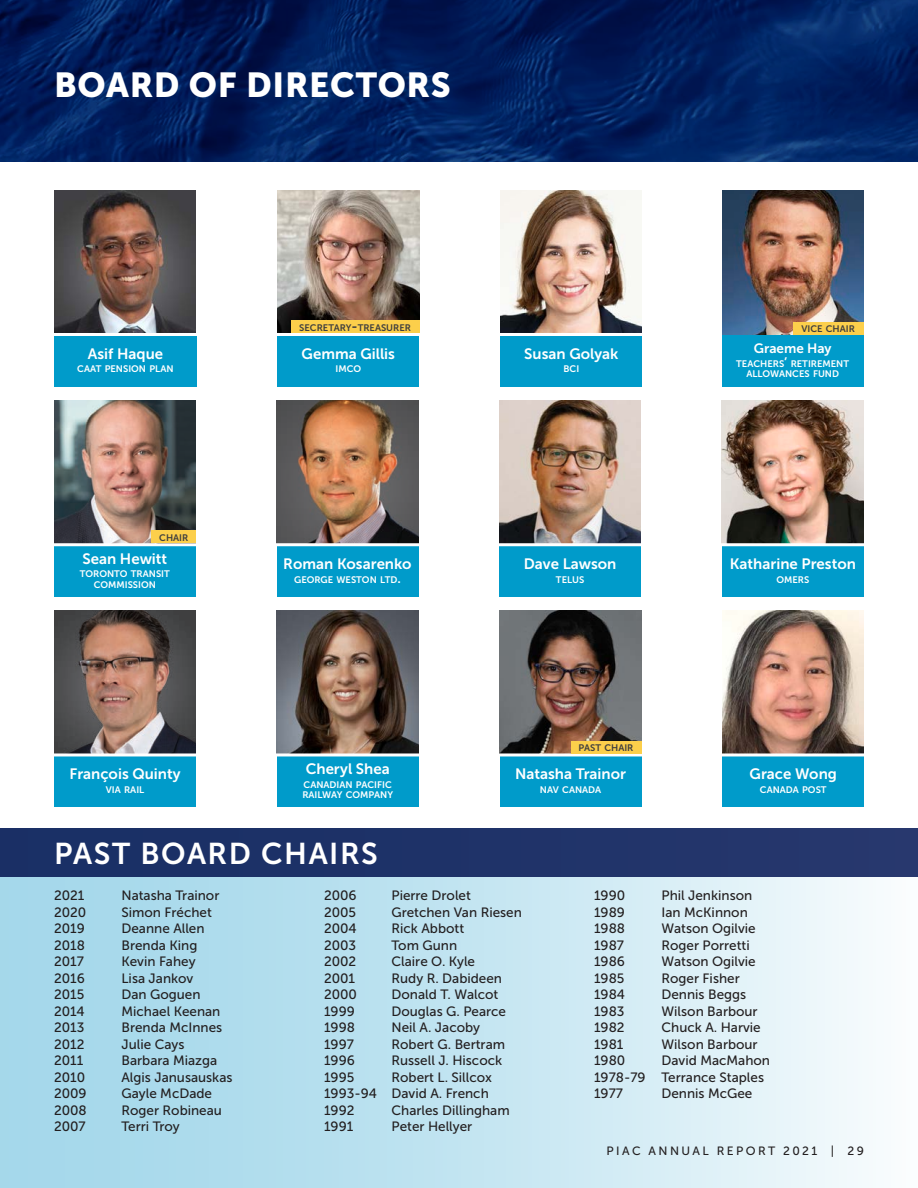
<style>
.page{position:relative;width:918px;height:1188px;background:#fff}
.page>*{position:absolute;margin:0;border:0;box-sizing:border-box;transform-origin:0 0}
.Reverse_header{font:34.5px "Museo Sans 900";letter-spacing:.02em;color:#fff}
.Sub_Head_2{font:30px "Museo Sans 700";letter-spacing:.05em;color:#fff}
.t1{font:15px "Museo Sans 700";color:#fff}
.t2{font:13.5px "Museo Sans 500";color:#231f20}
.t3{font:13.5px "Museo Sans 700";color:#fff}
.t4{font:12px "Museo Sans 500";letter-spacing:.2em;color:#231f20}
.t5{font:9.45px/10.5px "Museo Sans 700";color:#fff;text-align:center}
.t6{font:9.45px "Museo Sans 700";color:#3e3e3f}
.s1{font-size:13.5px}
</style>
<div class="page">
<div style="left:0;top:828px;width:918px;height:360px;background:linear-gradient(to right,#9ad3e8,#f3f9fc)"></div>
<svg style="left:0;top:0;width:918px;height:162px;background:#011e5b"></svg>
<div style="left:278px;top:333px;width:141px;height:54px;background:#009bca"></div>
<div style="left:501px;top:333px;width:141px;height:54px;background:#009bca"></div>
<div style="left:54px;top:333px;width:143px;height:54px;background:#009bca"></div>
<img style="left:278px;top:191px;width:141px;height:142px">
<img style="left:500px;top:190px;width:142px;height:143px">
<img style="left:54px;top:191px;width:142px;height:142px">
<hr style="left:0;top:333px;width:918px;height:3px;background:#fff">
<div style="left:54px;top:543px;width:142px;height:54px;background:#009bca"></div>
<img style="left:54px;top:401px;width:142px;height:142px">
<div style="left:722px;top:333px;width:142px;height:54px;background:#009bca"></div>
<img style="left:722px;top:190px;width:142px;height:144px">
<div style="left:277px;top:543px;width:141px;height:54px;background:#009bca"></div>
<img style="left:277px;top:401px;width:141px;height:142px">
<div style="left:499px;top:543px;width:142px;height:54px;background:#009bca"></div>
<img style="left:499px;top:401px;width:142px;height:142px">
<div style="left:500px;top:753px;width:141px;height:54px;background:#009bca"></div>
<img style="left:500px;top:611px;width:141px;height:142px">
<div style="left:723px;top:753px;width:141px;height:54px;background:#009bca"></div>
<img style="left:722px;top:611px;width:142px;height:142px">
<div style="left:277px;top:753px;width:142px;height:54px;background:#009bca"></div>
<div style="left:54px;top:753px;width:142px;height:54px;background:#009bca"></div>
<img style="left:277px;top:611px;width:142px;height:142px">
<img style="left:54px;top:611px;width:142px;height:142px">
<div style="left:722px;top:543px;width:142px;height:54px;background:#009bca"></div>
<img style="left:722px;top:401px;width:142px;height:142px">
<hr style="left:0;top:753px;width:918px;height:3px;background:#fff">
<hr style="left:0;top:543px;width:918px;height:3px;background:#fff">
<div style="left:793px;top:322px;width:71px;height:13px;background:#fccf4b"></div>
<div style="left:571px;top:741px;width:70px;height:12px;background:#fccf4b"></div>
<div style="left:152px;top:531px;width:44px;height:12px;background:#fccf4b"></div>
<div style="left:291px;top:320px;width:128px;height:13px;background:#fccf4b"></div>
<div style="left:0;top:828px;width:918px;height:49px;background:#1e3268"></div>
<p class="Reverse_header" style="left:54px;top:65px;width:398px">BOARD OF DIRECTORS</p>
<p class="t6" style="left:299px;top:322px;width:113px">SECRETARY<span class="s1">-</span>TREASURER</p>
<p class="t6" style="left:801px;top:324px;width:55px">VICE CHAIR</p>
<p class="t1" style="left:88px;top:345px;width:77px">Asif Haque</p>
<p class="t5" style="left:77px;top:364px;width:98px">CAAT PENSION PLAN</p>
<p class="t1" style="left:302px;top:345px;width:95px">Gemma Gillis</p>
<p class="t5" style="left:336px;top:364px;width:27px">IMCO</p>
<p class="t1" style="left:524px;top:345px;width:96px">Susan Golyak</p>
<p class="t5" style="left:564px;top:364px;width:17px">BCI</p>
<p class="t3" style="left:754px;top:341px;width:79px">Graeme Hay</p>
<p class="t5" style="left:736px;top:358px;width:114px">TEACHERS<span class="s1">’</span> RETIREMENT<br>ALLOWANCES FUND</p>
<p class="t6" style="left:159px;top:532px;width:31px">CHAIR</p>
<p class="t1" style="left:82px;top:550px;width:86px">Sean Hewitt</p>
<p class="t5" style="left:80px;top:569px;width:92px">TORONTO TRANSIT<br>COMMISSION</p>
<p class="t1" style="left:283px;top:556px;width:130px">Roman Kosarenko</p>
<p class="t5" style="left:294px;top:574px;width:108px">GEORGE WESTON LTD<span class="s1">.</span></p>
<p class="t1" style="left:524px;top:556px;width:94px">Dave Lawson</p>
<p class="t5" style="left:556px;top:574px;width:30px">TELUS</p>
<p class="t1" style="left:730px;top:556px;width:127px">Katharine Preston</p>
<p class="t5" style="left:776px;top:574px;width:34px">OMERS</p>
<p class="t6" style="left:579px;top:742px;width:56px">PAST CHAIR</p>
<p class="t1" style="left:70px;top:766px;width:113px">François Quinty</p>
<p class="t5" style="left:106px;top:784px;width:40px">VIA RAIL</p>
<p class="t1" style="left:306px;top:761px;width:86px">Cheryl Shea</p>
<p class="t5" style="left:302px;top:779px;width:92px;text-align:left">CANADIAN PACIFIC<br>RAILWAY COMPANY</p>
<p class="t1" style="left:515px;top:766px;width:112px">Natasha Trainor</p>
<p class="t5" style="left:540px;top:784px;width:63px">NAV CANADA</p>
<p class="t1" style="left:750px;top:766px;width:89px">Grace Wong</p>
<p class="t5" style="left:760px;top:784px;width:68px">CANADA POST</p>
<p class="Sub_Head_2" style="left:54px;top:836px;width:325px">PAST BOARD CHAIRS</p>
<p class="t2" style="left:54px;top:888px;width:32px">2021</p>
<p class="t2" style="left:122px;top:888px;width:99px">Natasha Trainor</p>
<p class="t2" style="left:54px;top:905px;width:34px">2020</p>
<p class="t2" style="left:122px;top:905px;width:92px">Simon Fréchet</p>
<p class="t2" style="left:54px;top:921px;width:32px">2019</p>
<p class="t2" style="left:122px;top:921px;width:85px">Deanne Allen</p>
<p class="t2" style="left:54px;top:938px;width:32px">2018</p>
<p class="t2" style="left:122px;top:938px;width:77px">Brenda King</p>
<p class="t2" style="left:54px;top:954px;width:31px">2017</p>
<p class="t2" style="left:122px;top:954px;width:76px">Kevin Fahey</p>
<p class="t2" style="left:54px;top:971px;width:32px">2016</p>
<p class="t2" style="left:122px;top:971px;width:73px">Lisa Jankov</p>
<p class="t2" style="left:54px;top:987px;width:32px">2015</p>
<p class="t2" style="left:122px;top:987px;width:81px">Dan Goguen</p>
<p class="t2" style="left:54px;top:1004px;width:32px">2014</p>
<p class="t2" style="left:122px;top:1004px;width:100px">Michael Keenan</p>
<p class="t2" style="left:54px;top:1020px;width:32px">2013</p>
<p class="t2" style="left:122px;top:1020px;width:102px">Brenda McInnes</p>
<p class="t2" style="left:54px;top:1037px;width:32px">2012</p>
<p class="t2" style="left:122px;top:1037px;width:65px">Julie Cays</p>
<p class="t2" style="left:54px;top:1053px;width:31px">2011</p>
<p class="t2" style="left:122px;top:1053px;width:97px">Barbara Miazga</p>
<p class="t2" style="left:54px;top:1070px;width:33px">2010</p>
<p class="t2" style="left:122px;top:1070px;width:113px">Algis Janusauskas</p>
<p class="t2" style="left:54px;top:1086px;width:34px">2009</p>
<p class="t2" style="left:122px;top:1086px;width:92px">Gayle McDade</p>
<p class="t2" style="left:54px;top:1103px;width:34px">2008</p>
<p class="t2" style="left:122px;top:1103px;width:102px">Roger Robineau</p>
<p class="t2" style="left:54px;top:1119px;width:33px">2007</p>
<p class="t2" style="left:122px;top:1119px;width:60px">Terri Troy</p>
<p class="t2" style="left:324px;top:888px;width:34px">2006</p>
<p class="t2" style="left:392px;top:888px;width:81px">Pierre Drolet</p>
<p class="t2" style="left:324px;top:905px;width:34px">2005</p>
<p class="t2" style="left:392px;top:905px;width:132px">Gretchen Van Riesen</p>
<p class="t2" style="left:324px;top:921px;width:34px">2004</p>
<p class="t2" style="left:392px;top:921px;width:74px">Rick Abbott</p>
<p class="t2" style="left:324px;top:938px;width:34px">2003</p>
<p class="t2" style="left:392px;top:938px;width:67px">Tom Gunn</p>
<p class="t2" style="left:324px;top:954px;width:34px">2002</p>
<p class="t2" style="left:392px;top:954px;width:85px">Claire O. Kyle</p>
<p class="t2" style="left:324px;top:971px;width:33px">2001</p>
<p class="t2" style="left:392px;top:971px;width:112px">Rudy R. Dabideen</p>
<p class="t2" style="left:324px;top:987px;width:35px">2000</p>
<p class="t2" style="left:392px;top:987px;width:108px">Donald T. Walcot</p>
<p class="t2" style="left:324px;top:1004px;width:32px">1999</p>
<p class="t2" style="left:392px;top:1004px;width:116px">Douglas G. Pearce</p>
<p class="t2" style="left:324px;top:1020px;width:32px">1998</p>
<p class="t2" style="left:392px;top:1020px;width:90px">Neil A. Jacoby</p>
<p class="t2" style="left:324px;top:1037px;width:31px">1997</p>
<p class="t2" style="left:392px;top:1037px;width:115px">Robert G. Bertram</p>
<p class="t2" style="left:324px;top:1053px;width:32px">1996</p>
<p class="t2" style="left:392px;top:1053px;width:112px">Russell J. Hiscock</p>
<p class="t2" style="left:324px;top:1070px;width:32px">1995</p>
<p class="t2" style="left:392px;top:1070px;width:102px">Robert L. Sillcox</p>
<p class="t2" style="left:324px;top:1086px;width:166px">1993-94 David A. French</p>
<p class="t2" style="left:324px;top:1103px;width:32px">1992</p>
<p class="t2" style="left:392px;top:1103px;width:120px">Charles Dillingham</p>
<p class="t2" style="left:324px;top:1119px;width:31px">1991</p>
<p class="t2" style="left:392px;top:1119px;width:82px">Peter Hellyer</p>
<p class="t2" style="left:594px;top:888px;width:33px">1990</p>
<p class="t2" style="left:662px;top:888px;width:92px">Phil Jenkinson</p>
<p class="t2" style="left:594px;top:905px;width:32px">1989</p>
<p class="t2" style="left:662px;top:905px;width:88px">Ian McKinnon</p>
<p class="t2" style="left:594px;top:921px;width:33px">1988</p>
<p class="t2" style="left:662px;top:921px;width:96px">Watson Ogilvie</p>
<p class="t2" style="left:594px;top:938px;width:32px">1987</p>
<p class="t2" style="left:662px;top:938px;width:90px">Roger Porretti</p>
<p class="t2" style="left:594px;top:954px;width:32px">1986</p>
<p class="t2" style="left:662px;top:954px;width:96px">Watson Ogilvie</p>
<p class="t2" style="left:594px;top:971px;width:32px">1985</p>
<p class="t2" style="left:662px;top:971px;width:80px">Roger Fisher</p>
<p class="t2" style="left:594px;top:987px;width:33px">1984</p>
<p class="t2" style="left:662px;top:987px;width:86px">Dennis Beggs</p>
<p class="t2" style="left:594px;top:1004px;width:32px">1983</p>
<p class="t2" style="left:662px;top:1004px;width:98px">Wilson Barbour</p>
<p class="t2" style="left:594px;top:1020px;width:32px">1982</p>
<p class="t2" style="left:662px;top:1020px;width:101px">Chuck A. Harvie</p>
<p class="t2" style="left:594px;top:1037px;width:31px">1981</p>
<p class="t2" style="left:662px;top:1037px;width:98px">Wilson Barbour</p>
<p class="t2" style="left:594px;top:1053px;width:33px">1980</p>
<p class="t2" style="left:662px;top:1053px;width:110px">David MacMahon</p>
<p class="t2" style="left:594px;top:1070px;width:172px">1978-79 Terrance Staples</p>
<p class="t2" style="left:594px;top:1086px;width:30px">1977</p>
<p class="t2" style="left:662px;top:1086px;width:92px">Dennis McGee</p>
<p class="t4" style="left:607px;top:1145px;width:259px">PIAC ANNUAL REPORT 2021 | 29</p>
</div>
